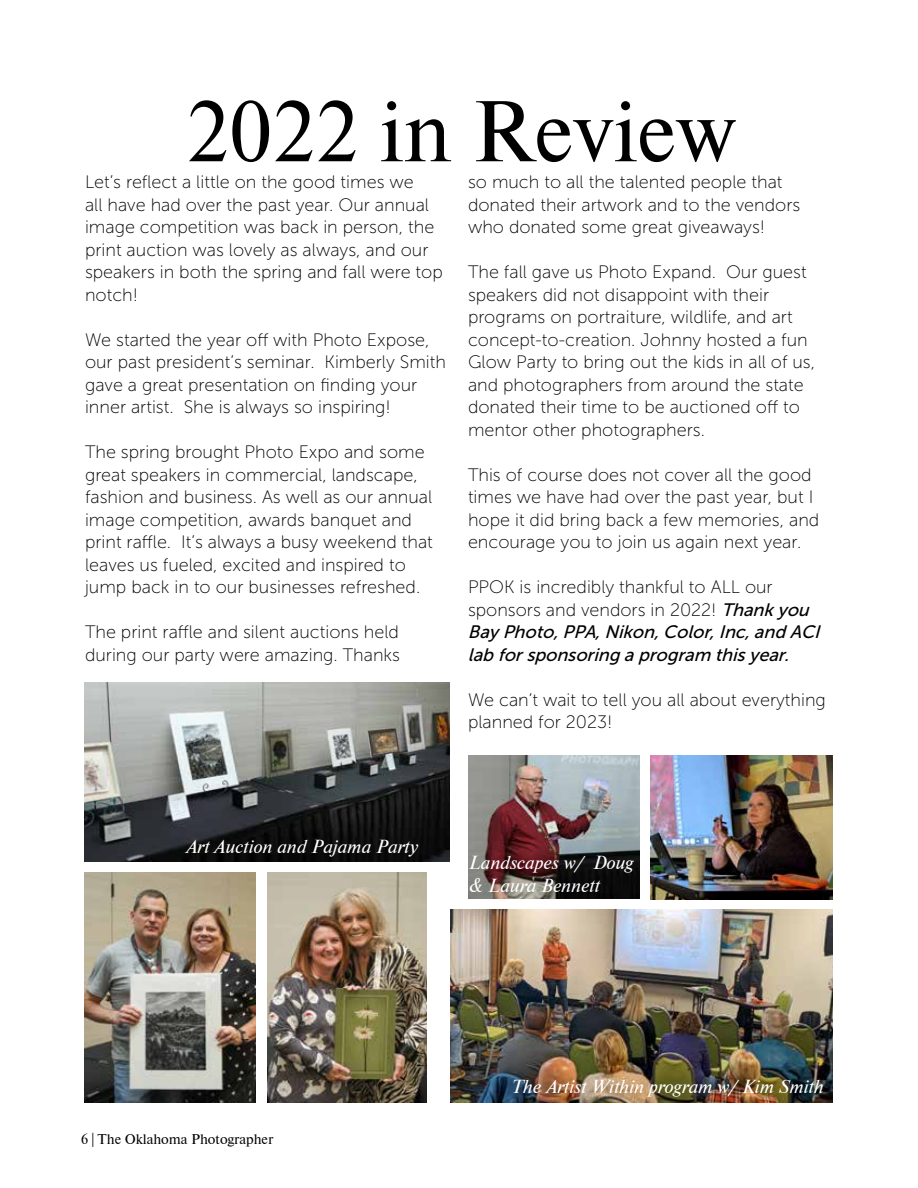
<style>
.page{position:relative;width:918px;height:1188px;background:#fff}
.page>*{position:absolute;margin:0;border:0;box-sizing:border-box;transform-origin:0 0}
.t1{font:81px "Newton CTT";color:#000}
.t2{font:18px/22.5px "Museo Sans 100";color:#000}
.t3{font:italic 18px/22.5px "Newton CTT";color:#fff}
.t4{font:italic 18px/22.5px "Museo Sans 500";color:#000}
.t5{font:13.5px "Newton CTT";color:#000}
.s1{font-family:"Museo Sans 500";font-style:italic}
</style>
<div class="page">
<img style="left:85px;top:682px;width:365px;height:180px">
<img style="left:85px;top:872px;width:171px;height:231px">
<img style="left:267px;top:872px;width:160px;height:231px">
<img style="left:450px;top:909px;width:383px;height:194px">
<img style="left:650px;top:756px;width:183px;height:144px">
<img style="left:468px;top:756px;width:171px;height:143px">
<h1 class="t1" style="left:186px;top:85px;width:551px">2022 in Review</h1>
<p class="t2" style="left:85px;top:194px;width:359px">all have had over the past year. Our annual image competition was back in person, the print auction was lovely as always, and our speakers in both the spring and fall were top notch!</p>
<p class="t2" style="left:85px;top:329px;width:363px">We started the year off with Photo Expose, our past president’s seminar. Kimberly Smith gave a great presentation on finding your inner artist. She is always so inspiring!</p>
<p class="t2" style="left:85px;top:441px;width:349px">The spring brought Photo Expo and some great speakers in commercial, landscape, fashion and business. As well as our annual image competition, awards banquet and print raffle. It’s always a busy weekend that leaves us fueled, excited and inspired to jump back in to our businesses refreshed.</p>
<p class="t2" style="left:85px;top:621px;width:317px">The print raffle and silent auctions held during our party were amazing. Thanks</p>
<p class="t2" style="left:85px;top:171px;width:330px">Let’s reflect a little on the good times we</p>
<p class="t2" style="left:468px;top:171px;width:334px">so much to all the talented people that donated their artwork and to the vendors who donated some great giveaways!</p>
<p class="t2" style="left:468px;top:261px;width:349px">The fall gave us Photo Expand. Our guest speakers did not disappoint with their programs on portraiture, wildlife, and art concept-to-creation. Johnny hosted a fun Glow Party to bring out the kids in all of us, and photographers from around the state donated their time to be auctioned off to mentor other photographers.</p>
<p class="t2" style="left:468px;top:464px;width:353px">This of course does not cover all the good times we have had over the past year, but I hope it did bring back a few memories, and encourage you to join us again next year.</p>
<p class="t2" style="left:468px;top:576px;width:348px">PPOK is incredibly thankful to ALL our sponsors and vendors in 2022! <span class="s1">Thankyou</span></p>
<p class="t4" style="left:468px;top:621px;width:358px">Bay Photo,PPA,Nikon,Color,Inc,and ACI lab forsponsoring aprogram thisyear.</p>
<p class="t2" style="left:468px;top:689px;width:359px">We can’t wait to tell you all about everything planned for 2023!</p>
<p class="t3" style="left:186px;top:835px;width:234px">Art Auction and Pajama Party</p>
<p class="t3" style="left:468px;top:852px;width:166px">Landscapes w/ Doug &amp; Laura Bennett</p>
<p class="t5" style="left:81px;top:1131px;width:194px">6 | The Oklahoma Photographer</p>
<p class="t3" style="left:510px;top:1076px;width:314px">The Artist Within program w/ Kim Smith</p>
</div>
